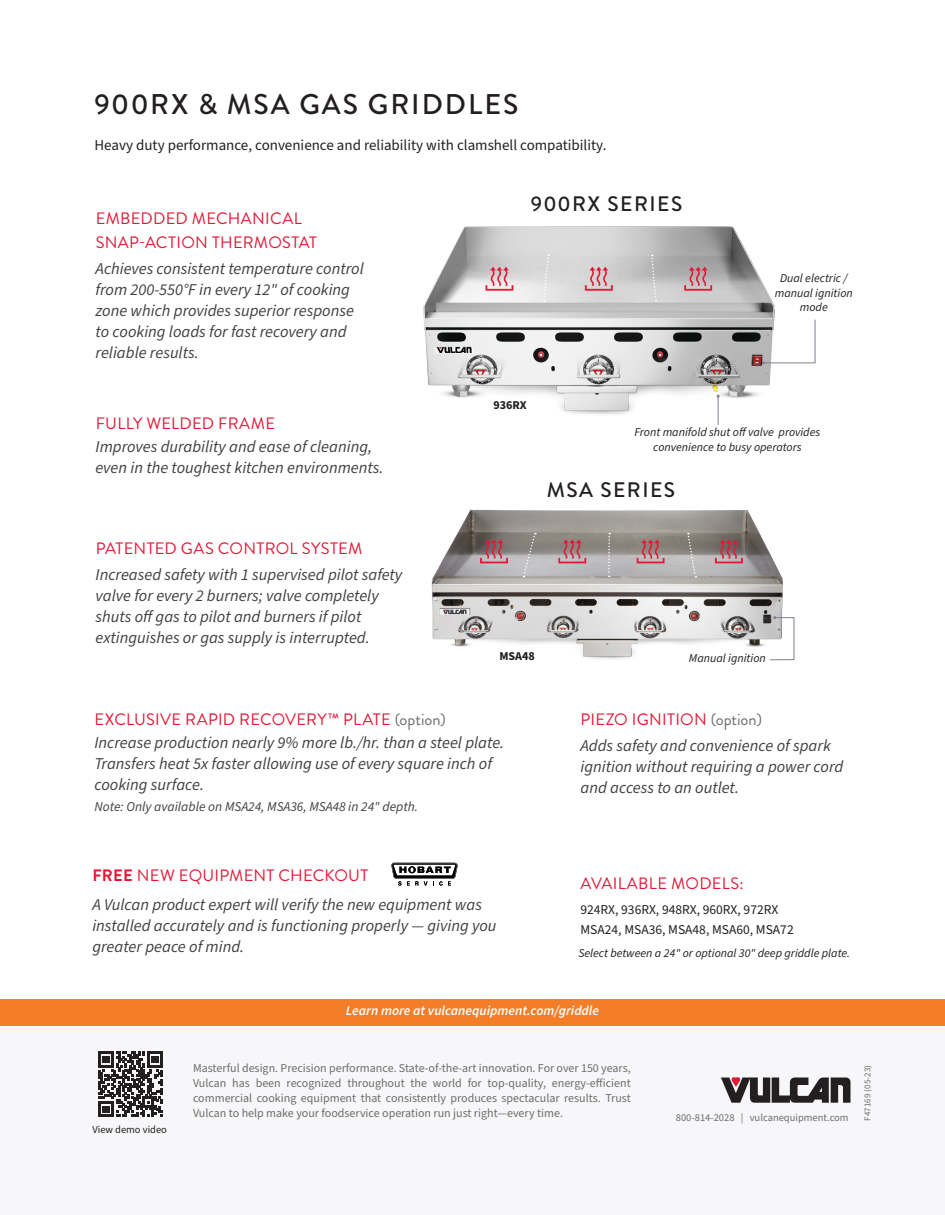
<style>
.page{position:relative;width:945px;height:1215px;background:#fff}
.page>*{position:absolute;margin:0;border:0;box-sizing:border-box;transform-origin:0 0}
.t1{font:500 28.5px "Brandon Grotesque";letter-spacing:.07em;color:#231f20}
.t2{font:500 21px "Brandon Grotesque";letter-spacing:.07em;color:#231f20}
.Italic{font:italic 16.5px/21px "Source Sans Pro";color:#414142}
.Sub_head_-_BG_11ptt{font:16.5px/24px "Brandon Grotesque";letter-spacing:.015em;color:#e31837}
.BodyCopy{font:15px "Source Sans Pro";color:#231f20}
.BodyCopy_9{font:13.5px "Source Sans Pro";color:#231f20}
.Italic-2{font:italic 13.5px "Source Sans Pro";color:#414142}
.t3{font:italic 600 13.5px "Source Sans Pro";color:#fff}
.Body-12pt_18pt_sourc{font:12px/15px "Source Sans Pro";color:#6c6d6d;text-align:justify}
.photo_Caption{font:italic 12px/14.4px "Source Sans Pro";color:#231f20;text-align:center}
.model_caption{font:700 12px "Source Sans Pro";color:#231f20}
.t4{font:10.5px "Source Sans Pro";color:#6c6d6d}
.t5{font:10.5px "Source Sans Pro";color:#231f20}
.t6{font:9px "Source Sans Pro";letter-spacing:.01em;color:#6c6d6d}
.s1{color:#6c6d6d}
.s2{font-weight:700}
</style>
<div class="page">
<img style="left:431px;top:509px;width:352px;height:150px">
<svg style="left:480px;top:539px;width:28px;height:24px"></svg>
<svg style="left:558px;top:539px;width:28px;height:24px"></svg>
<svg style="left:637px;top:539px;width:28px;height:24px"></svg>
<svg style="left:715px;top:539px;width:28px;height:24px"></svg>
<svg style="left:522px;top:533px;width:14px;height:44px"></svg>
<svg style="left:608px;top:533px;width:2px;height:44px"></svg>
<svg style="left:687px;top:533px;width:10px;height:45px"></svg>
<svg style="left:769px;top:616px;width:26px;height:45px"></svg>
<div style="left:0;top:1012px;width:945px;height:203px;background:#f7f6f8"></div>
<div style="left:0;top:999px;width:945px;height:27px;background:#f47d28"></div>
<svg style="left:98px;top:1052px;width:65px;height:65px"></svg>
<svg style="left:721px;top:1077px;width:129px;height:26px"></svg>
<svg style="left:392px;top:863px;width:66px;height:23px"></svg>
<img style="left:423px;top:227px;width:351px;height:188px">
<svg style="left:486px;top:267px;width:27px;height:24px"></svg>
<svg style="left:585px;top:267px;width:28px;height:24px"></svg>
<svg style="left:684px;top:267px;width:28px;height:24px"></svg>
<svg style="left:542px;top:255px;width:8px;height:47px"></svg>
<svg style="left:650px;top:255px;width:7px;height:46px"></svg>
<svg style="left:762px;top:319px;width:54px;height:45px"></svg>
<svg style="left:717px;top:395px;width:3px;height:30px"></svg>
<p class="t1" style="left:94px;top:85px;width:425px">900RX &amp; MSA GAS GRIDDLES</p>
<p class="BodyCopy" style="left:94px;top:135px;width:513px">Heavy duty performance, convenience and reliability with clamshell compatibility.</p>
<p class="Sub_head_-_BG_11ptt" style="left:96px;top:206px;width:223px">EMBEDDED MECHANICAL<br>SNAP-ACTION THERMOSTAT</p>
<p class="Italic" style="left:96px;top:258px;width:270px">Achieves consistent temperature control from 200-550°F in every 12" of cooking zone which provides superior response to cooking loads for fast recovery and reliable results.</p>
<p class="t2" style="left:531px;top:189px;width:153px">900RX SERIES</p>
<p class="model_caption" style="left:493px;top:397px;width:35px">936RX</p>
<p class="photo_Caption" style="left:775px;top:271px;width:80px">Dual electric / manual ignition mode</p>
<p class="Sub_head_-_BG_11ptt" style="left:96px;top:412px;width:181px">FULLY WELDED FRAME</p>
<p class="Italic" style="left:96px;top:436px;width:289px">Improves durability and ease of cleaning, even in the toughest kitchen environments.</p>
<p class="Sub_head_-_BG_11ptt" style="left:96px;top:537px;width:268px">PATENTED GAS CONTROL SYSTEM</p>
<p class="Italic" style="left:96px;top:565px;width:308px">Increased safety with 1 supervised pilot safety valve for every 2 burners; valve completely shuts off gas to pilot and burners if pilot extinguishes or gas supply is interrupted.</p>
<p class="photo_Caption" style="left:635px;top:425px;width:187px">Front manifold shut off valve provides convenience to busy operators</p>
<p class="t2" style="left:547px;top:475px;width:130px">MSA SERIES</p>
<p class="model_caption" style="left:499px;top:648px;width:37px">MSA48</p>
<p class="photo_Caption" style="left:689px;top:651px;width:78px">Manual ignition</p>
<p class="Sub_head_-_BG_11ptt" style="left:95px;top:707px;width:353px">EXCLUSIVE RAPID RECOVERY™ PLATE <span class="s1">(option)</span></p>
<p class="Italic" style="left:94px;top:732px;width:411px">Increase production nearly 9% more lb./hr. than a steel plate.<br>Transfers heat 5x faster allowing use of every square inch of cooking surface.</p>
<p class="Italic-2" style="left:94px;top:797px;width:325px">Note: Only available on MSA24, MSA36, MSA48 in 24" depth.</p>
<p class="Sub_head_-_BG_11ptt" style="left:581px;top:707px;width:183px">PIEZO IGNITION <span class="s1">(option)</span></p>
<p class="Italic" style="left:580px;top:735px;width:264px">Adds safety and convenience of spark ignition without requiring a power cord and access to an outlet.</p>
<p class="Sub_head_-_BG_11ptt" style="left:92px;top:864px;width:277px"><span class="s2">FREE</span> NEW EQUIPMENT CHECKOUT</p>
<p class="Italic" style="left:92px;top:894px;width:406px">A Vulcan product expert will verify the new equipment was installed accurately and is functioning properly — giving you greater peace of mind.</p>
<p class="Sub_head_-_BG_11ptt" style="left:581px;top:872px;width:164px">AVAILABLE MODELS:</p>
<p class="BodyCopy_9" style="left:580px;top:900px;width:199px">924RX, 936RX, 948RX, 960RX, 972RX</p>
<p class="BodyCopy_9" style="left:580px;top:921px;width:215px">MSA24, MSA36, MSA48, MSA60, MSA72</p>
<p class="photo_Caption" style="left:578px;top:946px;width:273px">Select between a 24" or optional 30" deep griddle plate.</p>
<p class="t3" style="left:346px;top:1001px;width:255px">Learn more at vulcanequipment.com/griddle</p>
<p class="t5" style="left:92px;top:1123px;width:76px">View demo video</p>
<p class="Body-12pt_18pt_sourc" style="left:193px;top:1061px;width:439px">Masterful design. Precision performance. State-of-the-art innovation. For over 150 years, Vulcan has been recognized throughout the world for top-quality, energy-efficient commercial cooking equipment that consistently produces spectacular results. Trust Vulcan to help make your foodservice operation run just right—every time.</p>
<p class="t6" style="left:862px;top:1121px;width:57px;rotate:-90deg">F47169 (05-23)</p>
<p class="t4" style="left:676px;top:1110px;width:174px">800-814-2028 | vulcanequipment.com</p>
</div>
